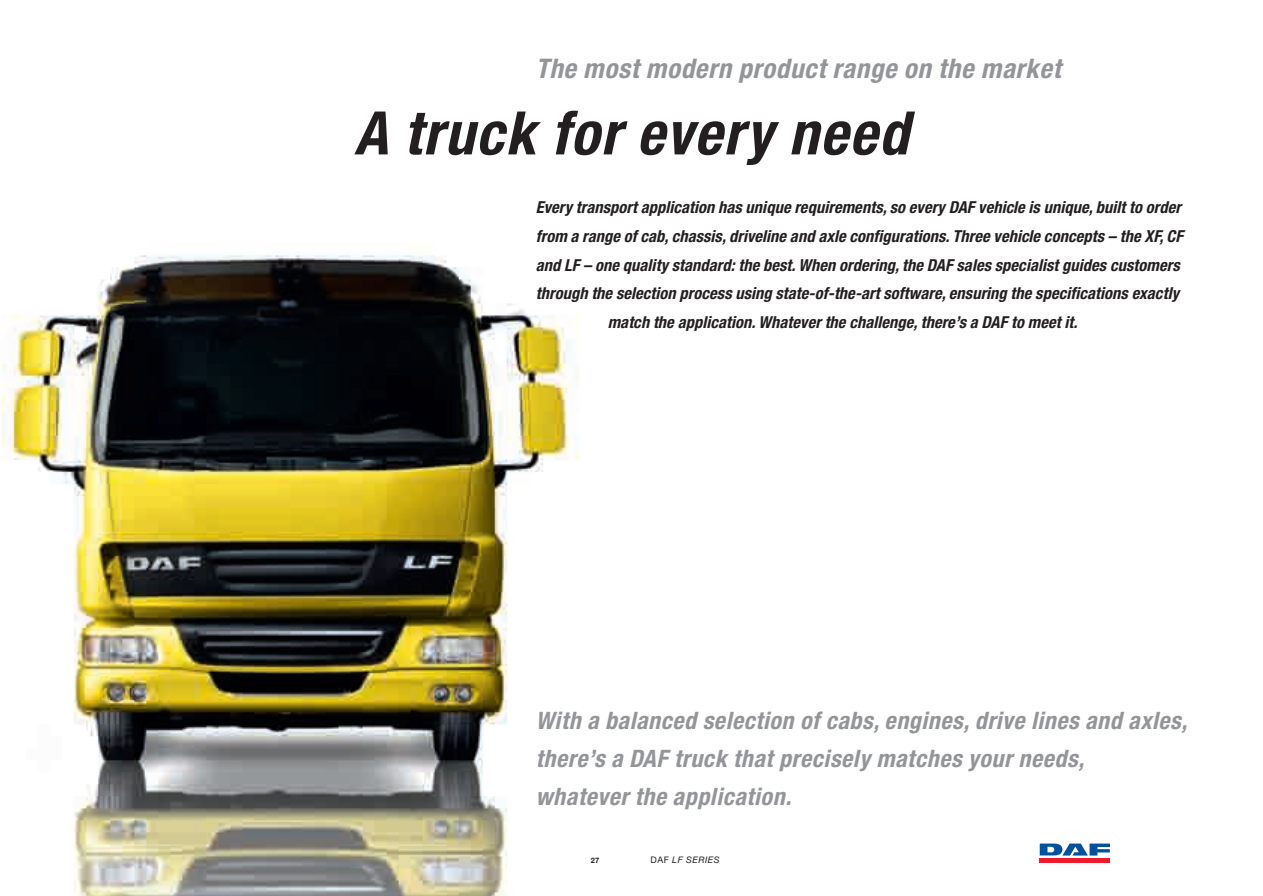
<style>
.page{position:relative;width:1263px;height:896px;background:#fff}
.page>*{position:absolute;margin:0;border:0;box-sizing:border-box;transform-origin:0 0}
.t1{font:italic 700 condensed 60px "Helvetica Neue";letter-spacing:.025em;color:#231f20}
.t2{font:italic 700 condensed 27px "Helvetica Neue";letter-spacing:.025em;color:#939598}
.t3{font:italic 700 condensed 24px/38.2px "Helvetica Neue";letter-spacing:.025em;color:#939598}
.t4{font:italic 700 condensed 16.5px "Helvetica Neue";letter-spacing:.005em;color:#231f20}
.t5{font:italic 9px "Helvetica Neue";letter-spacing:.05em;color:#231f20}
.t6{font:700 7.5px "Helvetica Neue";color:#231f20}
.s1{font-style:normal}
</style>
<div class="page">
<img style="left:1px;top:255px;width:579px;height:640px">
<hr style="left:1040px;top:858px;width:70px;height:4px;background:#ee1b2c">
<svg style="left:1040px;top:843px;width:70px;height:12px"></svg>
<h2 class="t2" style="left:536px;top:58px;width:526px">The most modern product range on the market</h2>
<h1 class="t1" style="left:354px;top:111px;width:556px">A truck for every need</h1>
<p class="t4" style="left:536px;top:201px;width:647px">Every transport application has unique requirements, so every DAF vehicle is unique, built to order</p>
<p class="t4" style="left:536px;top:230px;width:649px">from a range of cab, chassis, driveline and axle configurations. Three vehicle concepts – the XF, CF</p>
<p class="t4" style="left:536px;top:259px;width:645px">and LF – one quality standard: the best. When ordering, the DAF sales specialist guides customers</p>
<p class="t4" style="left:536px;top:287px;width:645px">through the selection process using state-of-the-art software, ensuring the specifications exactly</p>
<p class="t4" style="left:608px;top:316px;width:471px">match the application. Whatever the challenge, there’s a DAF to meet it.</p>
<h3 class="t3" style="left:536px;top:703px;width:653px">With a balanced selection of cabs, engines, drive lines and axles, there’s a DAF truck that precisely matches your needs,<br>whatever the application.</h3>
<p class="t6" style="left:591px;top:857px;width:10px">27</p>
<p class="t5" style="left:651px;top:855px;width:71px"><span class="s1">DAF</span> LF SERIES</p>
</div>
